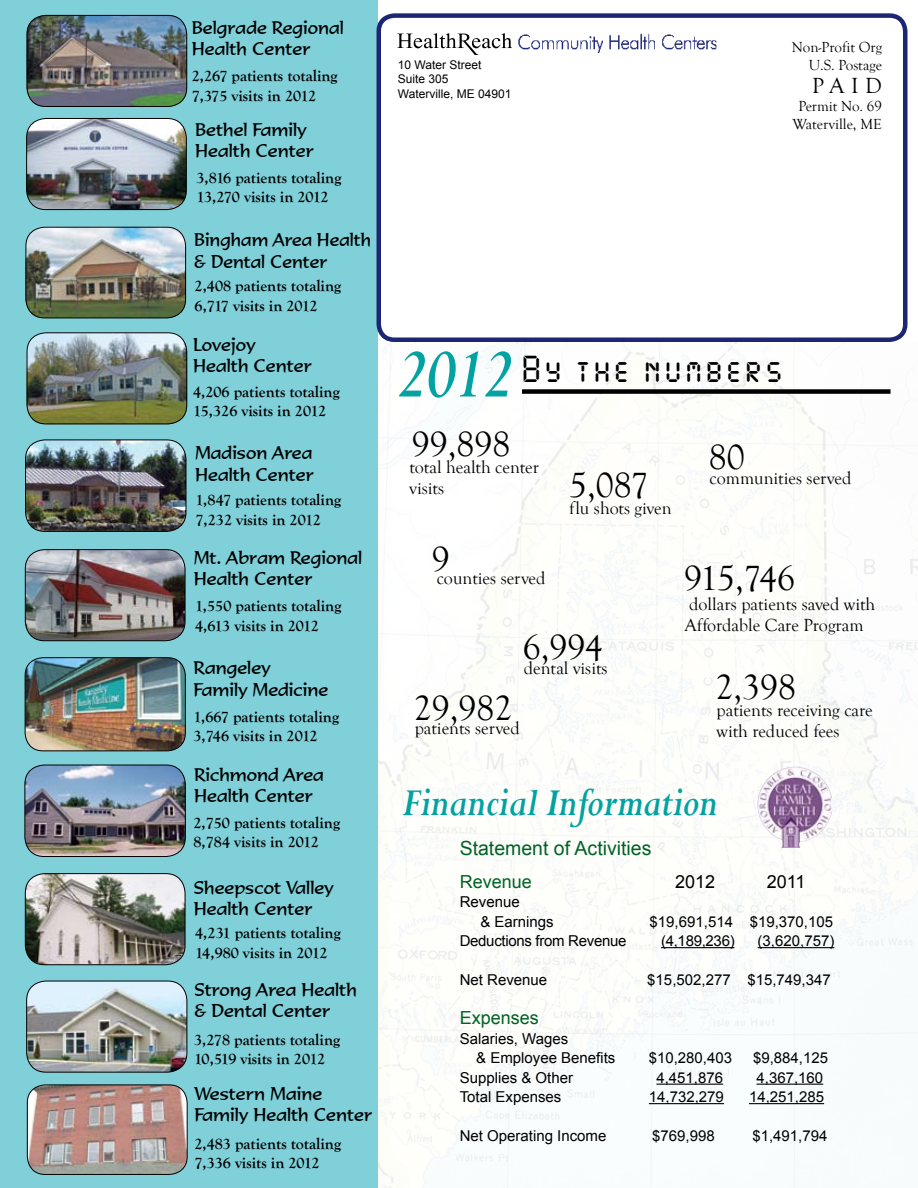
<style>
.page{position:relative;width:918px;height:1188px;background:#fff}
.page>*{position:absolute;margin:0;border:0;box-sizing:border-box;transform-origin:0 0}
.t1{font:italic 700 75.3px "Perpetua";color:#00a3a1;scale:.83 1}
.t2{font:italic 700 43.5px "Perpetua";color:#00a3a1;scale:.83 1}
.t3{font:36px "Goudy Old Style T";color:#000}
.t4{font:33px "Digital ICG";letter-spacing:.14em;color:#000}
.t5{font:22.5px "Goudy Old Style T";color:#000}
.t6{font:19.5px "Arial";color:#006225}
.t7{font:18px/21.6px "Goudy Old Style T";color:#000}
.t8{font:18px "Arial";color:#006225}
.t9{font:18px "Arial";color:#000}
.t10{font:17.7px/21.3px "Formal 436 BT";color:#000}
.t11{font:700 16.2px/19.4px "Goudy Old Style T";color:#000}
.t12{font:15px/19.5px "Arial";color:#000}
.t13{font:15px/18px "Goudy Old Style T";color:#000;text-align:right}
.t14{font:15px "Arial";letter-spacing:-.02em;color:#000}
.t15{font:12px/14.2px "Arial";color:#000}
</style>
<div class="page">
<img style="left:378px;top:342px;width:540px;height:846px">
<div style="left:0;top:0;width:378px;height:1188px;background:#7fd0d9"></div>
<div style="left:376px;top:13px;width:532px;height:329px;border:4px solid #1c2674;border-radius:16px"></div>
<svg style="left:397px;top:33px;width:115px;height:22px"></svg>
<img style="left:518px;top:33px;width:199px;height:20px">
<img style="left:25px;top:765px;width:160px;height:92px;border-radius:19px">
<div style="left:24px;top:765px;width:162px;height:92px;border:1px solid #000;border-radius:19px"></div>
<img style="left:25px;top:227px;width:161px;height:91px;border-radius:19px">
<div style="left:25px;top:227px;width:161px;height:91px;border:1px solid #000;border-radius:19px"></div>
<img style="left:26px;top:440px;width:160px;height:91px;border-radius:19px">
<div style="left:25px;top:440px;width:161px;height:92px;border:1px solid #010101;border-radius:19px"></div>
<img style="left:27px;top:15px;width:160px;height:92px;border-radius:19px">
<div style="left:27px;top:15px;width:160px;height:92px;border:1px solid #010101;border-radius:19px"></div>
<img style="left:27px;top:332px;width:160px;height:92px;border-radius:19px">
<div style="left:27px;top:332px;width:160px;height:92px;border:1px solid #000;border-radius:19px"></div>
<img style="left:25px;top:874px;width:160px;height:91px;border-radius:19px">
<div style="left:25px;top:873px;width:160px;height:92px;border:1px solid #000;border-radius:19px"></div>
<img style="left:27px;top:981px;width:160px;height:91px;border-radius:19px">
<div style="left:26px;top:981px;width:161px;height:92px;border:1px solid #000;border-radius:19px"></div>
<img style="left:25px;top:550px;width:160px;height:91px;border-radius:19px">
<div style="left:25px;top:549px;width:160px;height:92px;border:1px solid #000;border-radius:19px"></div>
<img style="left:27px;top:118px;width:159px;height:92px;border-radius:19px">
<div style="left:26px;top:118px;width:161px;height:92px;border:1px solid #000;border-radius:19px"></div>
<div style="left:522px;top:389px;width:369px;height:5px;background:#000"></div>
<hr style="left:661px;top:947px;width:73px;height:1px;background:#000">
<hr style="left:758px;top:947px;width:76px;height:1px;background:#000">
<hr style="left:656px;top:1084px;width:67px;height:1px;background:#000">
<hr style="left:757px;top:1084px;width:66px;height:1px;background:#000">
<hr style="left:649px;top:1103px;width:75px;height:1px;background:#000">
<hr style="left:749px;top:1103px;width:75px;height:1px;background:#000">
<img style="left:757px;top:767px;width:76px;height:81px">
<img style="left:27px;top:1085px;width:160px;height:89px;border-radius:18px">
<div style="left:27px;top:1084px;width:161px;height:91px;border:1px solid #000;border-radius:18px"></div>
<img style="left:25px;top:658px;width:160px;height:93px;border-radius:18px">
<div style="left:25px;top:657px;width:161px;height:94px;border:1px solid #000;border-radius:18px"></div>
<p class="t10" style="left:192px;top:17px;width:154px">Belgrade Regional<br>Health Center</p>
<p class="t11" style="left:192px;top:66px;width:147px">2,267 patients totaling<br>7,375 visits in 2012</p>
<p class="t10" style="left:195px;top:119px;width:120px">Bethel Family<br>Health Center</p>
<p class="t11" style="left:197px;top:168px;width:146px">3,816 patients totaling<br>13,270 visits in 2012</p>
<p class="t10" style="left:194px;top:229px;width:178px">Bingham Area Health &amp; Dental Center</p>
<p class="t11" style="left:195px;top:276px;width:148px">2,408 patients totaling<br>6,717 visits in 2012</p>
<p class="t10" style="left:193px;top:334px;width:120px">Lovejoy<br>Health Center</p>
<p class="t11" style="left:193px;top:382px;width:148px">4,206 patients totaling<br>15,326 visits in 2012</p>
<p class="t10" style="left:195px;top:442px;width:120px">Madison Area<br>Health Center</p>
<p class="t11" style="left:196px;top:490px;width:147px">1,847 patients totaling<br>7,232 visits in 2012</p>
<p class="t10" style="left:194px;top:547px;width:170px">Mt. Abram Regional<br>Health Center</p>
<p class="t11" style="left:195px;top:597px;width:148px">1,550 patients totaling<br>4,613 visits in 2012</p>
<p class="t10" style="left:194px;top:657px;width:136px">Rangeley<br>Family Medicine</p>
<p class="t11" style="left:194px;top:707px;width:147px">1,667 patients totaling<br>3,746 visits in 2012</p>
<p class="t10" style="left:194px;top:764px;width:131px">Richmond Area<br>Health Center</p>
<p class="t11" style="left:193px;top:813px;width:148px">2,750 patients totaling<br>8,784 visits in 2012</p>
<p class="t10" style="left:194px;top:877px;width:142px">Sheepscot Valley<br>Health Center</p>
<p class="t11" style="left:195px;top:924px;width:147px">4,231 patients totaling<br>14,980 visits in 2012</p>
<p class="t10" style="left:194px;top:978px;width:164px">Strong Area Health &amp; Dental Center</p>
<p class="t11" style="left:194px;top:1030px;width:147px">3,278 patients totaling<br>10,519 visits in 2012</p>
<p class="t10" style="left:194px;top:1083px;width:179px">Western Maine<br>Family Health Center</p>
<p class="t11" style="left:194px;top:1134px;width:148px">2,483 patients totaling<br>7,336 visits in 2012</p>
<p class="t15" style="left:398px;top:58px;width:115px">10 Water Street<br>Suite 305<br>Waterville, ME 04901</p>
<p class="t13" style="left:792px;top:39px;width:92px">Non-Profit Org<br>U.S. Postage</p>
<h3 class="t5" style="left:812px;top:73px;width:71px">PAID</h3>
<p class="t13" style="left:792px;top:97px;width:91px;text-align:center">Permit No. 69<br>Waterville, ME</p>
<h1 class="t1" style="left:397px;top:327px;width:140px">2012</h1>
<h3 class="t4" style="left:522px;top:347px;width:261px">By the numbers</h3>
<h3 class="t3" style="left:412px;top:424px;width:100px">99,898</h3>
<p class="t7" style="left:410px;top:456px;width:131px">total health center visits</p>
<p class="t7" style="left:709px;top:467px;width:144px"><sup>80</sup>communities served</p>
<h3 class="t3" style="left:569px;top:466px;width:81px">5,087</h3>
<p class="t7" style="left:569px;top:497px;width:104px">flu shots given</p>
<p class="t7" style="left:432px;top:567px;width:115px"><sup>9</sup>counties served</p>
<h3 class="t3" style="left:523px;top:628px;width:82px">6,994</h3>
<p class="t7" style="left:524px;top:657px;width:85px">dental visits</p>
<h3 class="t3" style="left:414px;top:689px;width:100px">29,982</h3>
<p class="t7" style="left:415px;top:717px;width:107px">patients served</p>
<h3 class="t3" style="left:684px;top:558px;width:113px">915,746</h3>
<p class="t7" style="left:685px;top:594px;width:192px">dollars patients saved with<br>Affordable Care Program</p>
<h3 class="t3" style="left:716px;top:667px;width:82px">2,398</h3>
<p class="t7" style="left:717px;top:700px;width:158px">patients receiving care with reduced fees</p>
<h2 class="t2" style="left:402px;top:775px;width:382px">Financial Information</h2>
<p class="t6" style="left:460px;top:835px;width:193px">Statement of Activities</p>
<p class="t8" style="left:460px;top:869px;width:74px">Revenue</p>
<p class="t9" style="left:675px;top:869px;width:42px">2012</p>
<p class="t9" style="left:767px;top:869px;width:40px">2011</p>
<p class="t12" style="left:480px;top:892px;width:75px;text-indent:-21px">Revenue<br>&amp; Earnings</p>
<p class="t12" style="left:650px;top:912px;width:185px">$19,691,514 $19,370,105</p>
<p class="t14" style="left:460px;top:931px;width:168px">Deductions from Revenue</p>
<p class="t12" style="left:661px;top:931px;width:75px">(4,189,236)</p>
<p class="t12" style="left:758px;top:931px;width:78px">(3,620,757)</p>
<p class="t12" style="left:460px;top:970px;width:89px">Net Revenue</p>
<p class="t12" style="left:647px;top:970px;width:185px">$15,502,277 $15,749,347</p>
<p class="t8" style="left:460px;top:1006px;width:81px">Expenses</p>
<p class="t12" style="left:476px;top:1029px;width:141px;text-indent:-16px">Salaries, Wages<br>&amp; Employee Benefits</p>
<p class="t12" style="left:649px;top:1048px;width:85px">$10,280,403</p>
<p class="t12" style="left:753px;top:1048px;width:77px">$9,884,125</p>
<p class="t12" style="left:460px;top:1068px;width:115px">Supplies &amp; Other</p>
<p class="t12" style="left:656px;top:1068px;width:68px">4,451,876</p>
<p class="t12" style="left:757px;top:1068px;width:68px">4,367,160</p>
<p class="t12" style="left:460px;top:1087px;width:103px">Total Expenses</p>
<p class="t12" style="left:649px;top:1087px;width:77px">14,732,279</p>
<p class="t12" style="left:749px;top:1087px;width:77px">14,251,285</p>
<p class="t12" style="left:460px;top:1126px;width:148px">Net Operating Income</p>
<p class="t12" style="left:652px;top:1126px;width:64px">$769,998</p>
<p class="t12" style="left:752px;top:1126px;width:77px">$1,491,794</p>
</div>
